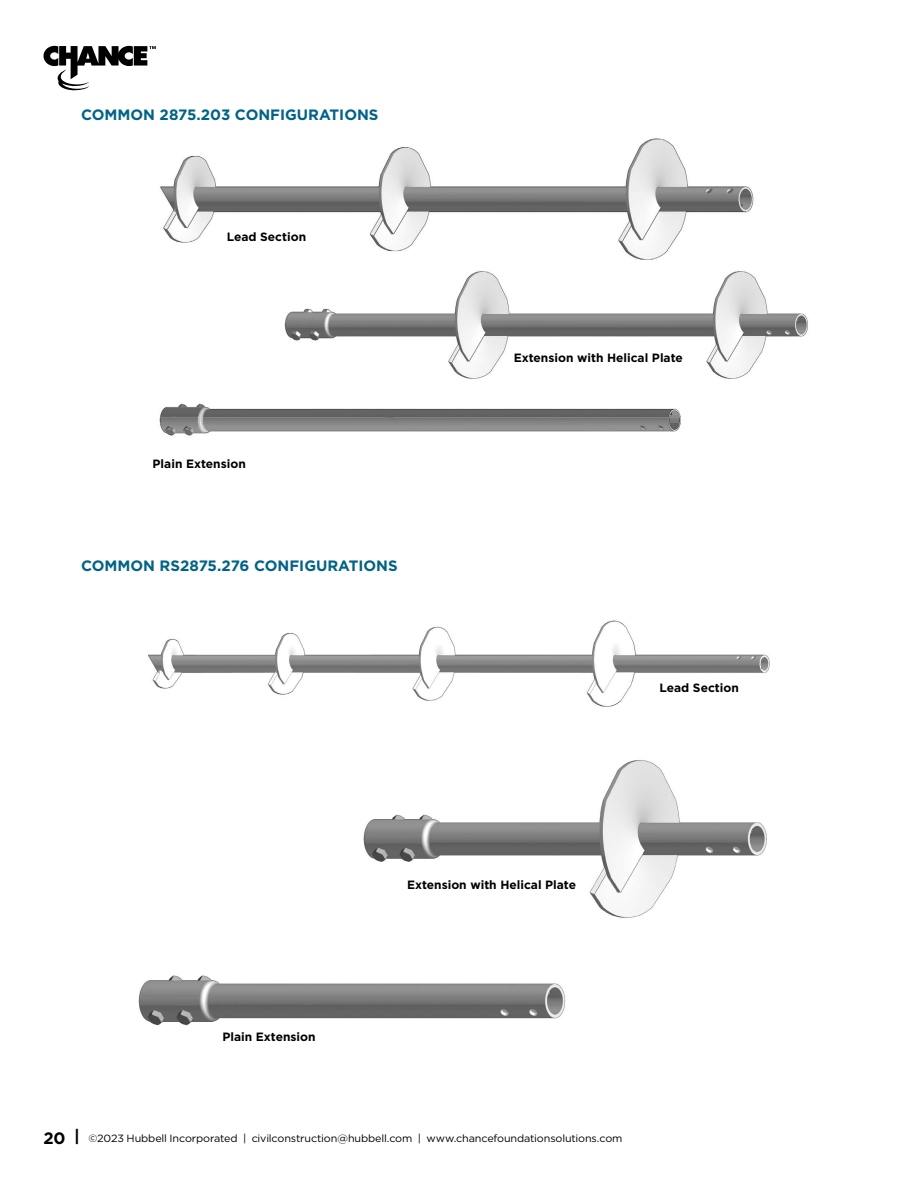
<style>
.page{position:relative;width:918px;height:1188px;background:#fff}
.page>*{position:absolute;margin:0;border:0;box-sizing:border-box;transform-origin:0 0}
._03___BODY_COPY__NO{font:700 15px "Gotham";color:#006385}
._03___BODY_COPY__NO-2{font:700 12px "Gotham";color:#000}
.t1{font:10.5px "Gotham";letter-spacing:-.015em;color:#000}
.s1{font-weight:700;font-size:16.5px}
</style>
<div class="page">
<svg style="left:44px;top:46px;width:112px;height:44px"></svg>
<img style="left:160px;top:138px;width:594px;height:122px">
<img style="left:284px;top:271px;width:524px;height:108px">
<img style="left:159px;top:403px;width:522px;height:33px">
<img style="left:148px;top:620px;width:622px;height:87px">
<img style="left:138px;top:975px;width:428px;height:51px">
<img style="left:363px;top:760px;width:404px;height:158px">
<p class="_03___BODY_COPY__NO" style="left:81px;top:105px;width:299px">COMMON 2875.203 CONFIGURATIONS</p>
<p class="_03___BODY_COPY__NO-2" style="left:227px;top:229px;width:81px">Lead Section</p>
<p class="_03___BODY_COPY__NO-2" style="left:153px;top:456px;width:95px">Plain Extension</p>
<p class="_03___BODY_COPY__NO" style="left:81px;top:556px;width:318px">COMMON RS2875.276 CONFIGURATIONS</p>
<p class="_03___BODY_COPY__NO-2" style="left:514px;top:350px;width:171px">Extension with Helical Plate</p>
<p class="_03___BODY_COPY__NO-2" style="left:660px;top:680px;width:81px">Lead Section</p>
<p class="_03___BODY_COPY__NO-2" style="left:222px;top:1029px;width:95px">Plain Extension</p>
<p class="_03___BODY_COPY__NO-2" style="left:407px;top:877px;width:171px">Extension with Helical Plate</p>
<p class="t1" style="left:44px;top:1132px;width:581px"><span class="s1">20 |</span> ©2023 Hubbell Incorporated | civilconstruction@hubbell.com | www.chancefoundationsolutions.com</p>
</div>
